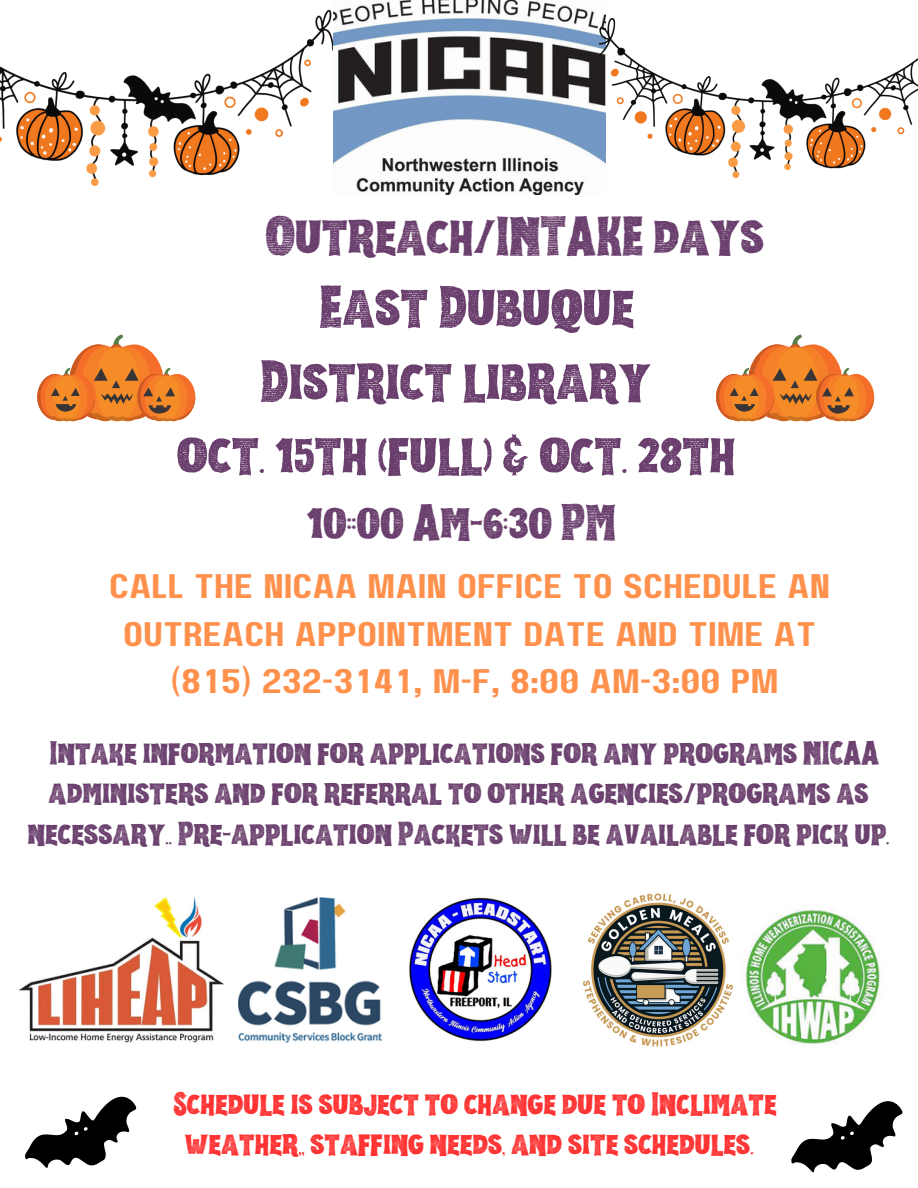
<style>
.page{position:relative;width:918px;height:1188px;background:#fff}
.page>*{position:absolute;margin:0;border:0;box-sizing:border-box;transform-origin:0 0}
.t1{font:53.1px/74.2px "Hell Print Rough";color:#6a3f6d}
.t2{font:51.9px "Hell Print Rough";color:#6a3f6d}
.t3{font:49.35px "Hell Print Rough";color:#6a3f6d}
.t4{font:45.45px "Hell Print Rough";color:#6a3f6d}
.t5{font:34.05px/47.2px "Paalalabas Display Wide BETA";color:#ff914d;text-align:center}
.t6{font:29.7px/40.5px "Hell Print Rough";color:#6a3f6d;text-align:center}
.t7{font:29.55px/40.5px "Hell Print Rough";color:#ff3131;text-align:center}
</style>
<div class="page">
<img style="left:0;top:9px;width:333px;height:177px">
<svg style="left:25px;top:1096px;width:112px;height:72px"></svg>
<img style="left:334px;top:0;width:272px;height:194px">
<svg style="left:791px;top:1101px;width:112px;height:72px"></svg>
<img style="left:600px;top:19px;width:318px;height:158px">
<img style="left:19px;top:897px;width:205px;height:146px">
<img style="left:238px;top:898px;width:143px;height:145px">
<img style="left:409px;top:897px;width:143px;height:145px">
<img style="left:583px;top:893px;width:150px;height:154px">
<img style="left:746px;top:904px;width:138px;height:140px">
<svg style="left:716px;top:335px;width:158px;height:86px"></svg>
<svg style="left:37px;top:335px;width:158px;height:86px"></svg>
<p class="t3" style="left:266px;top:216px;width:500px">Outreach/INTAKE days</p>
<p class="t1" style="left:261px;top:275px;width:392px;text-indent:59px">East Dubuque<br>District library</p>
<p class="t2" style="left:177px;top:433px;width:560px">oct. 15th (full) &amp; oct. 28th</p>
<p class="t4" style="left:307px;top:504px;width:311px">10:00 Am-6:30 PM</p>
<h1 class="t5" style="left:109px;top:565px;width:723px">CALL THE NICAA MAIN OFFICE TO SCHEDULE AN<br>OUTREACH APPOINTMENT DATE AND TIME AT (815) 232-3141, M-F, 8:00 AM-3:00 PM</h1>
<h2 class="t6" style="left:28px;top:735px;width:863px">Intake information for applications for any programs NICAA administers and for referral to other agencies/programs as necessary. Pre-application Packets will be available for pick up.</h2>
<p class="t7" style="left:174px;top:1086px;width:605px">Schedule is subject to change due to Inclimate weather, staffing needs, and site schedules.</p>
</div>
